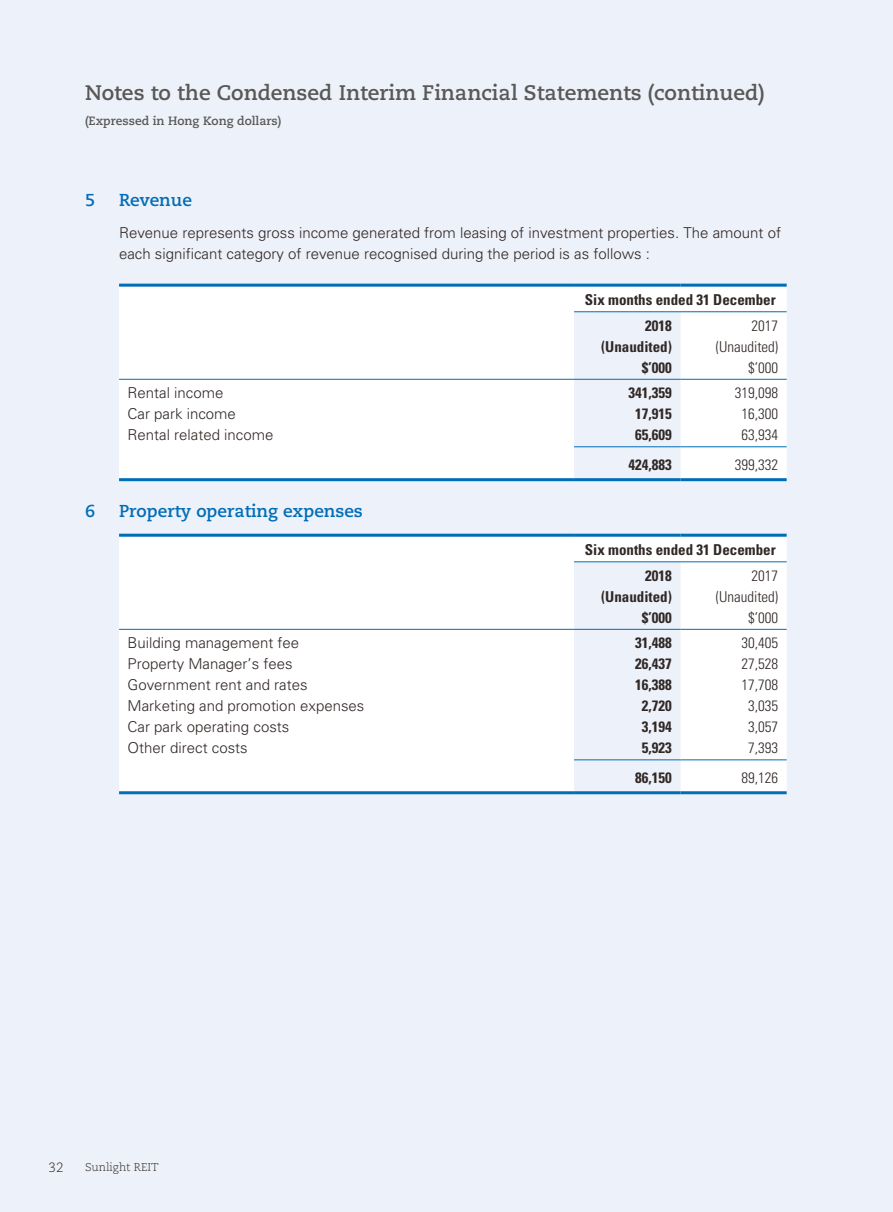
<style>
.page{position:relative;width:893px;height:1212px;background:#edf1f9}
.page>*{position:absolute;margin:0;border:0;box-sizing:border-box;transform-origin:0 0}
.t1{font:700 21px "Caecilia LT Std";color:#595857}
.t2{font:700 17.25px "Caecilia LT Std";color:#006db7}
.t3{font:300 15px/21px "Univers LT Std";color:#302826}
.t4{font:700 condensed 15px/25.5px "Univers LT Std";color:#302826}
.t5{font:300 condensed 15px "Univers LT Std";color:#302826}
.t6{font:300 13.5px "Caecilia LT Std";color:#302826}
.t7{font:700 12px "Caecilia LT Std";color:#595857}
.t8{font:300 11.25px "Caecilia LT Std";color:#302826}
</style>
<div class="page">
<div style="left:119px;top:287px;width:668px;height:191px;background:#fff"></div>
<svg style="left:574px;top:312px;width:106px;height:166px"></svg>
<hr style="left:119px;top:284px;width:455px;height:3px;background:#006db7">
<hr style="left:574px;top:284px;width:106px;height:3px;background:#006db7">
<hr style="left:680px;top:284px;width:107px;height:3px;background:#006db7">
<hr style="left:574px;top:311px;width:213px;height:1px;background:#006db7">
<hr style="left:119px;top:379px;width:455px;height:1px;background:#006db7">
<hr style="left:574px;top:379px;width:106px;height:1px;background:#006db7">
<hr style="left:680px;top:379px;width:107px;height:1px;background:#006db7">
<hr style="left:574px;top:446px;width:106px;height:1px;background:#006db7">
<hr style="left:680px;top:446px;width:107px;height:1px;background:#006db7">
<hr style="left:119px;top:478px;width:455px;height:3px;background:#006db7">
<hr style="left:574px;top:478px;width:106px;height:3px;background:#006db7">
<hr style="left:680px;top:478px;width:107px;height:3px;background:#006db7">
<div style="left:119px;top:537px;width:668px;height:254px;background:#fff"></div>
<svg style="left:574px;top:562px;width:106px;height:229px"></svg>
<hr style="left:119px;top:534px;width:455px;height:3px;background:#006db7">
<hr style="left:574px;top:534px;width:106px;height:3px;background:#006db7">
<hr style="left:680px;top:534px;width:107px;height:3px;background:#006db7">
<hr style="left:574px;top:561px;width:213px;height:1px;background:#006db7">
<hr style="left:119px;top:629px;width:455px;height:1px;background:#006db7">
<hr style="left:574px;top:629px;width:106px;height:1px;background:#006db7">
<hr style="left:680px;top:629px;width:107px;height:1px;background:#006db7">
<hr style="left:574px;top:759px;width:106px;height:1px;background:#006db7">
<hr style="left:680px;top:759px;width:107px;height:1px;background:#006db7">
<hr style="left:119px;top:791px;width:455px;height:3px;background:#006db7">
<hr style="left:574px;top:791px;width:106px;height:3px;background:#006db7">
<hr style="left:680px;top:791px;width:107px;height:3px;background:#006db7">
<h1 class="t1" style="left:85px;top:81px;width:681px">Notes to the Condensed Interim Financial Statements (continued)</h1>
<p class="t7" style="left:85px;top:114px;width:198px">(Expressed in Hong Kong dollars)</p>
<p class="t2" style="left:85px;top:189px;width:12px">5</p>
<p class="t2" style="left:119px;top:189px;width:74px">Revenue</p>
<p class="t3" style="left:119px;top:222px;width:663px">Revenue represents gross income generated from leasing of investment properties. The amount of each significant category of revenue recognised during the period is as follows :</p>
<p class="t4" style="left:645px;top:287px;width:132px;text-indent:-60px">Six months ended 31 December<br>2018</p>
<p class="t5" style="left:751px;top:316px;width:28px">2017</p>
<p class="t4" style="left:601px;top:333px;width:72px">(Unaudited)</p>
<p class="t5" style="left:716px;top:337px;width:64px">(Unaudited)</p>
<p class="t4" style="left:642px;top:354px;width:31px">$’000</p>
<p class="t5" style="left:748px;top:358px;width:31px">$’000</p>
<p class="t3" style="left:128px;top:382px;width:97px">Rental income</p>
<p class="t4" style="left:629px;top:380px;width:45px">341,359</p>
<p class="t5" style="left:735px;top:384px;width:45px">319,098</p>
<p class="t3" style="left:128px;top:403px;width:110px">Car park income</p>
<p class="t4" style="left:635px;top:401px;width:38px">17,915</p>
<p class="t5" style="left:742px;top:405px;width:38px">16,300</p>
<p class="t3" style="left:128px;top:424px;width:147px">Rental related income</p>
<p class="t4" style="left:635px;top:422px;width:38px">65,609</p>
<p class="t5" style="left:742px;top:426px;width:38px">63,934</p>
<p class="t4" style="left:629px;top:452px;width:45px">424,883</p>
<p class="t5" style="left:735px;top:456px;width:45px">399,332</p>
<p class="t2" style="left:85px;top:500px;width:12px">6</p>
<p class="t2" style="left:119px;top:500px;width:245px">Property operating expenses</p>
<p class="t4" style="left:645px;top:537px;width:132px;text-indent:-60px">Six months ended 31 December<br>2018</p>
<p class="t5" style="left:751px;top:566px;width:28px">2017</p>
<p class="t4" style="left:601px;top:583px;width:72px">(Unaudited)</p>
<p class="t5" style="left:716px;top:587px;width:64px">(Unaudited)</p>
<p class="t4" style="left:642px;top:604px;width:31px">$’000</p>
<p class="t5" style="left:748px;top:608px;width:31px">$’000</p>
<p class="t3" style="left:128px;top:632px;width:173px">Building management fee</p>
<p class="t4" style="left:635px;top:630px;width:38px">31,488</p>
<p class="t5" style="left:741px;top:634px;width:38px">30,405</p>
<p class="t3" style="left:128px;top:653px;width:167px">Property Manager’s fees</p>
<p class="t4" style="left:635px;top:651px;width:38px">26,437</p>
<p class="t5" style="left:742px;top:655px;width:38px">27,528</p>
<p class="t3" style="left:128px;top:674px;width:182px">Government rent and rates</p>
<p class="t4" style="left:635px;top:672px;width:38px">16,388</p>
<p class="t5" style="left:742px;top:676px;width:38px">17,708</p>
<p class="t3" style="left:128px;top:695px;width:238px">Marketing and promotion expenses</p>
<p class="t4" style="left:642px;top:693px;width:31px">2,720</p>
<p class="t5" style="left:748px;top:697px;width:31px">3,035</p>
<p class="t3" style="left:128px;top:716px;width:163px">Car park operating costs</p>
<p class="t4" style="left:642px;top:714px;width:31px">3,194</p>
<p class="t5" style="left:748px;top:718px;width:31px">3,057</p>
<p class="t3" style="left:128px;top:737px;width:122px">Other direct costs</p>
<p class="t4" style="left:642px;top:735px;width:31px">5,923</p>
<p class="t5" style="left:748px;top:739px;width:31px">7,393</p>
<p class="t4" style="left:635px;top:765px;width:38px">86,150</p>
<p class="t5" style="left:741px;top:769px;width:38px">89,126</p>
<p class="t6" style="left:48px;top:1159px;width:17px">32</p>
<p class="t8" style="left:85px;top:1160px;width:75px">Sunlight REIT</p>
</div>
